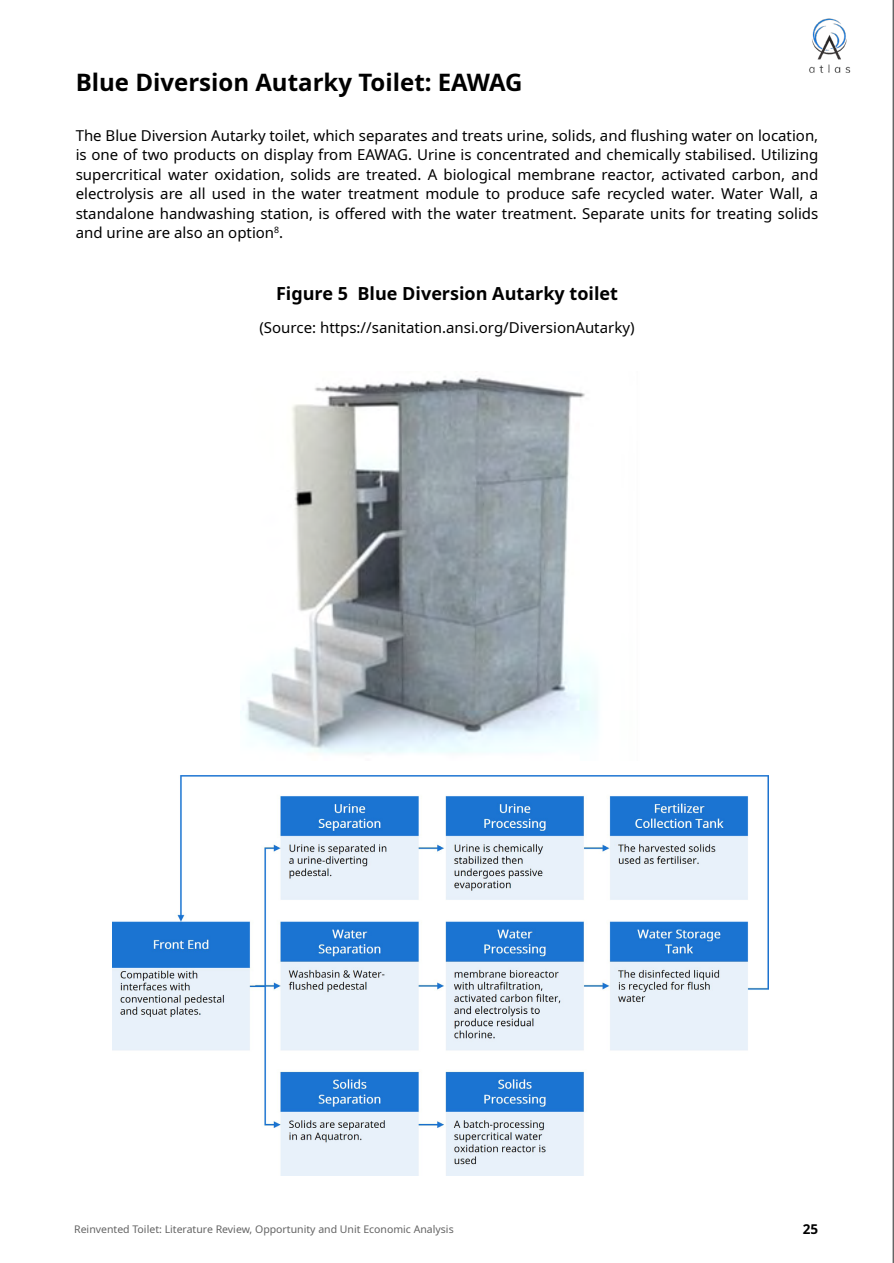
<style>
.page{position:relative;width:894px;height:1263px;background:#fff}
.page>*{position:absolute;margin:0;border:0;box-sizing:border-box;transform-origin:0 0}
.t1{font:700 24px "Noto Sans";color:#000}
.t2{font:700 18px "Noto Sans";color:#000}
.t3{font:15px/19.5px "Noto Sans";color:#000;text-align:justify}
.t4{font:700 13.5px "Noto Sans";color:#000}
.t5{font:10.5px "Noto Sans";color:#636363}
</style>
<div class="page">
<img style="left:809px;top:18px;width:42px;height:55px">
<hr style="left:892px;top:0;width:1px;height:1263px;background:#000">
<img style="left:240px;top:377px;width:358px;height:377px">
<img style="left:112px;top:775px;width:656px;height:400px">
<h1 class="t1" style="left:76px;top:65px;width:448px">Blue Diversion Autarky Toilet: EAWAG</h1>
<p class="t3" style="left:76px;top:126px;width:744px">The Blue Diversion Autarky toilet, which separates and treats urine, solids, and flushing water on location, is one of two products on display from EAWAG. Urine is concentrated and chemically stabilised. Utilizing supercritical water oxidation, solids are treated. A biological membrane reactor, activated carbon, and electrolysis are all used in the water treatment module to produce safe recycled water. Water Wall, a standalone handwashing station, is offered with the water treatment. Separate units for treating solids and urine are also an option<sup>8</sup>.</p>
<p class="t2" style="left:276px;top:280px;width:343px">Figure 5 Blue Diversion Autarky toilet</p>
<p class="t3" style="left:259px;top:318px;width:376px">(Source: https://sanitation.ansi.org/DiversionAutarky)</p>
<p class="t5" style="left:74px;top:1221px;width:381px">Reinvented Toilet: Literature Review, Opportunity and Unit Economic Analysis</p>
<p class="t4" style="left:802px;top:1219px;width:17px">25</p>
</div>
